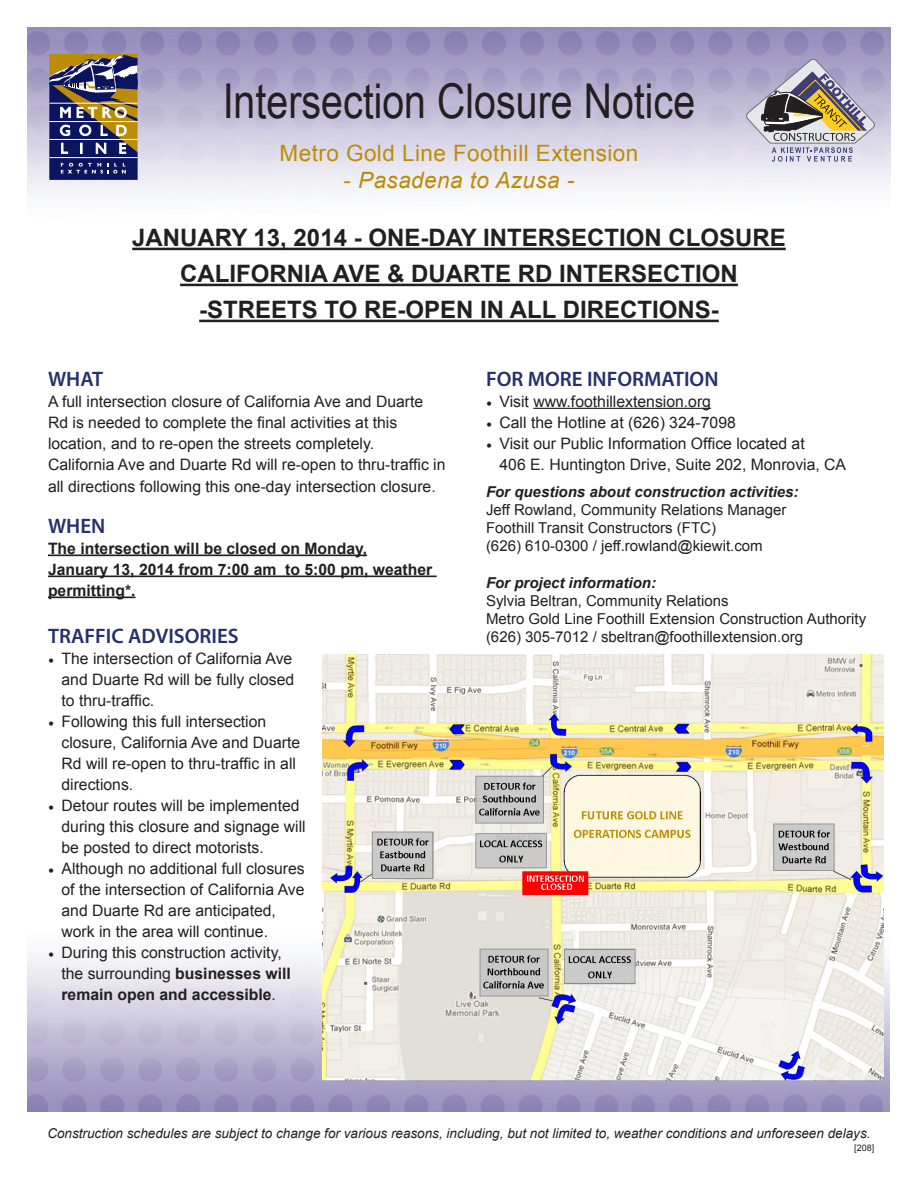
<style>
.page{position:relative;width:918px;height:1188px;background:#fff}
.page>*{position:absolute;margin:0;border:0;box-sizing:border-box;transform-origin:0 0}
.Heading{font:48px "Arial Narrow";color:#231f20}
.t1{font:700 24px/36px "Arial";color:#231f20;text-align:center}
.t2{font:22.5px "Arial";letter-spacing:.02em;color:#bb8c07}
.t3{font:italic 22.5px "Arial";letter-spacing:.02em;color:#bb8c07}
.Subheading{font:600 21px "Myriad Pro";color:#25306c}
.t4{font:15.75px/21px "Arial";color:#231f20}
.t5{font:700 15.75px/21px "Arial";color:#231f20}
.Subheading-2{font:15px/18px "Arial";color:#231f20}
.Subheading-3{font:italic 700 15px "Arial";color:#231f20}
.t6{font:italic 13.5px "Arial";color:#231f20}
.t7{font:9px "Arial";color:#231f20}
.s1{font-style:normal}
.s2{font-family:"Minion Pro"}
.s3{font-weight:700}
.s4{font-weight:700;font-style:italic}
</style>
<div class="page">
<img style="left:27px;top:882px;width:863px;height:229px">
<svg style="left:49px;top:54px;width:89px;height:126px"></svg>
<svg style="left:746px;top:59px;width:128px;height:103px"></svg>
<hr style="left:533px;top:408px;width:178px;height:1px;background:#231f20">
<img style="left:323px;top:654px;width:560px;height:426px">
<hr style="left:48px;top:555px;width:319px;height:1px;background:#231f20">
<hr style="left:48px;top:576px;width:389px;height:1px;background:#231f20">
<hr style="left:48px;top:597px;width:88px;height:1px;background:#231f20">
<hr style="left:132px;top:248px;width:654px;height:2px;background:#231f20">
<hr style="left:180px;top:284px;width:558px;height:2px;background:#231f20">
<hr style="left:199px;top:320px;width:520px;height:2px;background:#231f20">
<p class="Heading" style="left:223px;top:66px;width:474px">Intersection Closure Notice</p>
<p class="t2" style="left:280px;top:139px;width:360px">Metro Gold Line Foothill Extension</p>
<p class="t3" style="left:344px;top:166px;width:232px"><span class="s1">-</span> Pasadena to Azusa -</p>
<p class="t1" style="left:132px;top:221px;width:655px">JANUARY 13, 2014 - ONE-DAY INTERSECTION CLOSURE</p>
<p class="t1" style="left:180px;top:257px;width:559px">CALIFORNIA AVE &amp; DUARTE RD INTERSECTION -STREETS TO RE-OPEN IN ALL DIRECTIONS-</p>
<p class="Subheading" style="left:48px;top:365px;width:57px">WHAT</p>
<p class="t4" style="left:48px;top:391px;width:399px">A full intersection closure of California Ave and Duarte Rd is needed to complete the final activities at this location, and to re-open the streets completely.<br>California Ave and Duarte Rd will re-open to thru-traffic in</p>
<p class="t4" style="left:48px;top:476px;width:389px">all directions following this one-day intersection closure.</p>
<p class="Subheading" style="left:48px;top:512px;width:59px">WHEN</p>
<p class="t5" style="left:48px;top:538px;width:386px">The intersection will be closed on Monday,<br>January 13, 2014 from 7:00 am to 5:00 pm, weather permitting*.</p>
<p class="Subheading" style="left:48px;top:623px;width:192px">TRAFFIC ADVISORIES</p>
<p class="t4" style="left:62px;top:648px;width:234px;text-indent:-14px"><span class="s2">•</span> The intersection of California Ave and Duarte Rd will be fully closed to thru-traffic.</p>
<p class="t4" style="left:62px;top:711px;width:240px;text-indent:-14px"><span class="s2">•</span> Following this full intersection closure, California Ave and Duarte<br>Rd will re-open to thru-traffic in all directions.</p>
<p class="t4" style="left:62px;top:795px;width:246px;text-indent:-14px"><span class="s2">•</span> Detour routes will be implemented during this closure and signage will be posted to direct motorists.</p>
<p class="t4" style="left:62px;top:858px;width:245px;text-indent:-14px"><span class="s2">•</span> Although no additional full closures of the intersection of California Ave and Duarte Rd are anticipated, work in the area will continue.</p>
<p class="t4" style="left:62px;top:942px;width:231px;text-indent:-14px"><span class="s2">•</span> During this construction activity, the surrounding <span class="s3">businesses will remain open and accessible</span>.</p>
<p class="Subheading" style="left:486px;top:365px;width:234px">FOR MORE INFORMATION</p>
<p class="t4" style="left:486px;top:391px;width:227px"><span class="s2">•</span> Visit www.foothillextension.org</p>
<p class="t4" style="left:486px;top:412px;width:251px"><span class="s2">•</span> Call the Hotline at (626) 324-7098</p>
<p class="t4" style="left:500px;top:433px;width:348px;text-indent:-14px"><span class="s2">•</span> Visit our Public Information Office located at<br>406 E. Huntington Drive, Suite 202, Monrovia, CA</p>
<p class="Subheading-2" style="left:486px;top:482px;width:314px"><span class="s4">For questions about construction activities:<br></span>Jeff Rowland, Community Relations Manager<br>Foothill Transit Constructors (FTC)</p>
<p class="Subheading-2" style="left:486px;top:536px;width:278px">(626) 610-0300 / jeff.rowland@kiewit.com</p>
<p class="Subheading-3" style="left:486px;top:572px;width:172px">For project information:</p>
<p class="Subheading-2" style="left:486px;top:591px;width:382px">Sylvia Beltran, Community Relations<br>Metro Gold Line Foothill Extension Construction Authority</p>
<p class="Subheading-2" style="left:486px;top:627px;width:319px">(626) 305-7012 / sbeltran@foothillextension.org</p>
<p class="t6" style="left:47px;top:1125px;width:825px">Construction schedules are subject to change for various reasons, including, but not limited to, weather conditions and unforeseen delays.</p>
<p class="t7" style="left:854px;top:1142px;width:22px">[208]</p>
</div>
